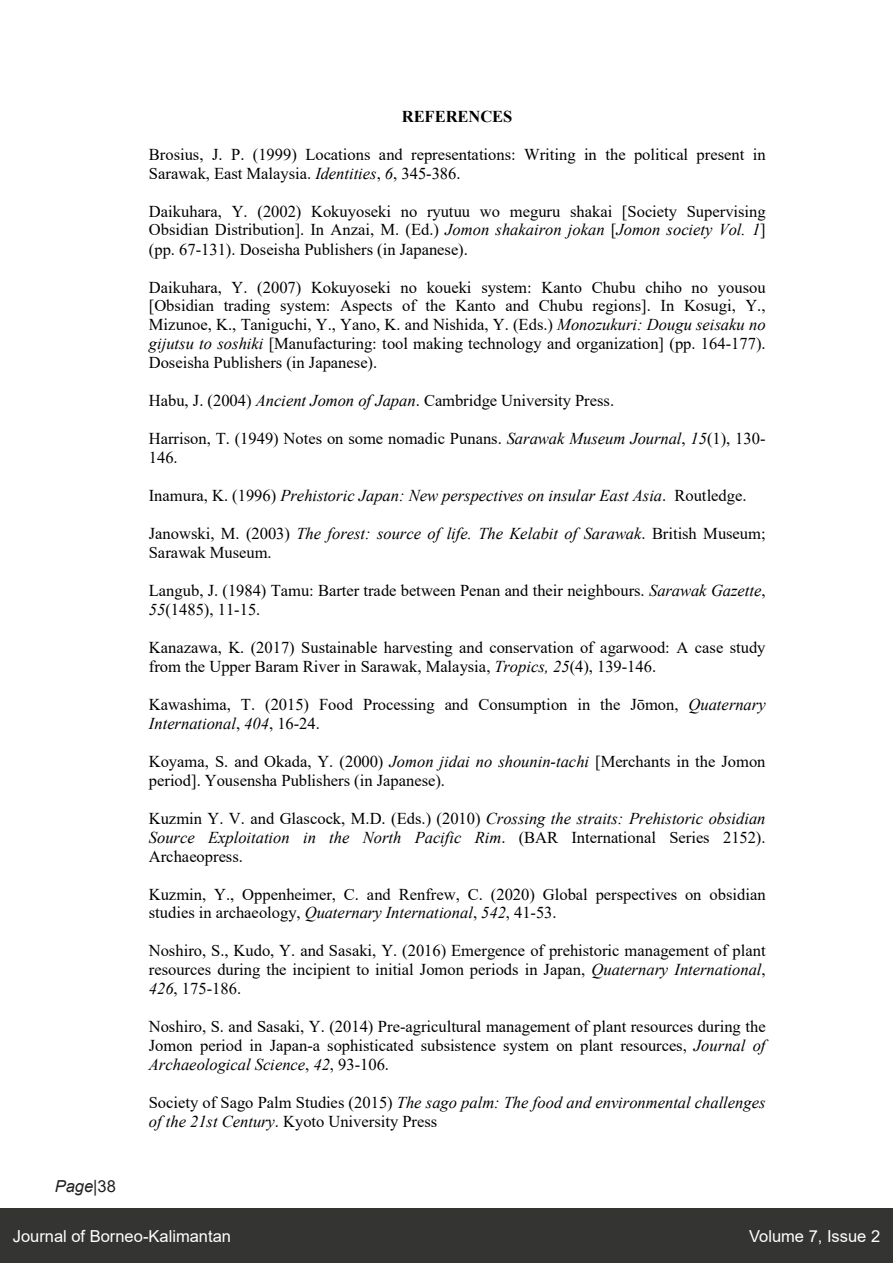
<style>
.page{position:relative;width:893px;height:1263px;background:#fff}
.page>*{position:absolute;margin:0;border:0;box-sizing:border-box;transform-origin:0 0}
.t1{font:16.5px/18.9px "Times New Roman";color:#000}
.t2{font:italic 16.5px/18.9px "Times New Roman";color:#000}
.t3{font:16.5px "Arial";color:#fff}
.t4{font:700 16.5px "Times New Roman";letter-spacing:-.005em;color:#000}
.t5{font:italic 16.5px "Arial";color:#231f20}
.s1{font-style:normal}
.s2{font-style:italic}
</style>
<div class="page">
<div style="left:0;top:1209px;width:893px;height:54px;background:#343432"></div>
<p class="t5" style="left:55px;top:1175px;width:63px">Page<span class="s1">|38</span></p>
<p class="t4" style="left:402px;top:104px;width:112px">REFERENCES</p>
<p class="t1" style="left:149px;top:144px;width:618px">Brosius, J. P. (1999) Locations and representations: Writing in the political present in<br>Sarawak, East Malaysia. <span class="s2">Identities</span>, <span class="s2">6</span>, 345-386.</p>
<p class="t1" style="left:149px;top:201px;width:618px;text-align:justify">Daikuhara, Y. (2002) Kokuyoseki no ryutuu wo meguru shakai [Society Supervising Obsidian Distribution]. In Anzai, M. (Ed.) <span class="s2">Jomon shakairon jokan</span> [<span class="s2">Jomon society Vol. 1</span>] (pp. 67-131). Doseisha Publishers (in Japanese).</p>
<p class="t1" style="left:149px;top:277px;width:618px;text-align:justify">Daikuhara, Y. (2007) Kokuyoseki no koueki system: Kanto Chubu chiho no yousou [Obsidian trading system: Aspects of the Kanto and Chubu regions]. In Kosugi, Y., Mizunoe, K., Taniguchi, Y., Yano, K. and Nishida, Y. (Eds.) <span class="s2">Monozukuri: Dougu seisaku no gijutsu to soshiki</span> [Manufacturing: tool making technology and organization] (pp. 164-177).<br>Doseisha Publishers (in Japanese).</p>
<p class="t1" style="left:149px;top:391px;width:467px">Habu, J. (2004) <span class="s2">Ancient Jomon of Japan</span>. Cambridge University Press.</p>
<p class="t1" style="left:149px;top:429px;width:618px">Harrison, T. (1949) Notes on some nomadic Punans. <span class="s2">Sarawak Museum Journal</span>, <span class="s2">15</span>(1), 130-<br>146.</p>
<p class="t2" style="left:149px;top:486px;width:599px"><span class="s1">Inamura, K. (1996)</span> Prehistoric Japan: New perspectives on insular East Asia<span class="s1">. Routledge.</span></p>
<p class="t1" style="left:149px;top:524px;width:618px">Janowski, M. (2003) <span class="s2">The forest: source of life. The Kelabit of Sarawak</span>. British Museum;<br>Sarawak Museum.</p>
<p class="t1" style="left:149px;top:580px;width:618px">Langub, J. (1984) Tamu: Barter trade between Penan and their neighbours. <span class="s2">Sarawak Gazette</span>,<br><span class="s2">55</span>(1485), 11-15.</p>
<p class="t1" style="left:149px;top:637px;width:618px">Kanazawa, K. (2017) Sustainable harvesting and conservation of agarwood: A case study from the Upper Baram River in Sarawak, Malaysia, <span class="s2">Tropics, 25</span>(4), 139-146.</p>
<p class="t1" style="left:149px;top:694px;width:618px">Kawashima, T. (2015) Food Processing and Consumption in the Jōmon, <span class="s2">Quaternary<br>International</span>, <span class="s2">404</span>, 16-24.</p>
<p class="t1" style="left:149px;top:751px;width:618px">Koyama, S. and Okada, Y. (2000) <span class="s2">Jomon jidai no shounin-tachi</span> [Merchants in the Jomon period]. Yousensha Publishers (in Japanese).</p>
<p class="t1" style="left:149px;top:808px;width:618px;text-align:justify">Kuzmin Y. V. and Glascock, M.D. (Eds.) (2010) <span class="s2">Crossing the straits: Prehistoric obsidian Source Exploitation in the North Pacific Rim</span>. (BAR International Series 2152).<br>Archaeopress.</p>
<p class="t1" style="left:149px;top:884px;width:618px">Kuzmin, Y., Oppenheimer, C. and Renfrew, C. (2020) Global perspectives on obsidian studies in archaeology, <span class="s2">Quaternary International</span>, <span class="s2">542</span>, 41-53.</p>
<p class="t1" style="left:149px;top:941px;width:618px;text-align:justify">Noshiro, S., Kudo, Y. and Sasaki, Y. (2016) Emergence of prehistoric management of plant resources during the incipient to initial Jomon periods in Japan, <span class="s2">Quaternary International</span>, <span class="s2">426</span>, 175-186.</p>
<p class="t1" style="left:149px;top:1017px;width:618px;text-align:justify">Noshiro, S. and Sasaki, Y. (2014) Pre-agricultural management of plant resources during the Jomon period in Japan-a sophisticated subsistence system on plant resources, <span class="s2">Journal of Archaeological Science</span>, <span class="s2">42</span>, 93-106.</p>
<p class="t2" style="left:149px;top:1093px;width:618px"><span class="s1">Society of Sago Palm Studies (2015)</span> The sago palm: The food and environmental challenges of the 21st Century<span class="s1">. Kyoto University Press</span></p>
<p class="t3" style="left:13px;top:1224px;width:220px">Journal of Borneo-Kalimantan</p>
<p class="t3" style="left:749px;top:1224px;width:133px">Volume 7, Issue 2</p>
</div>
